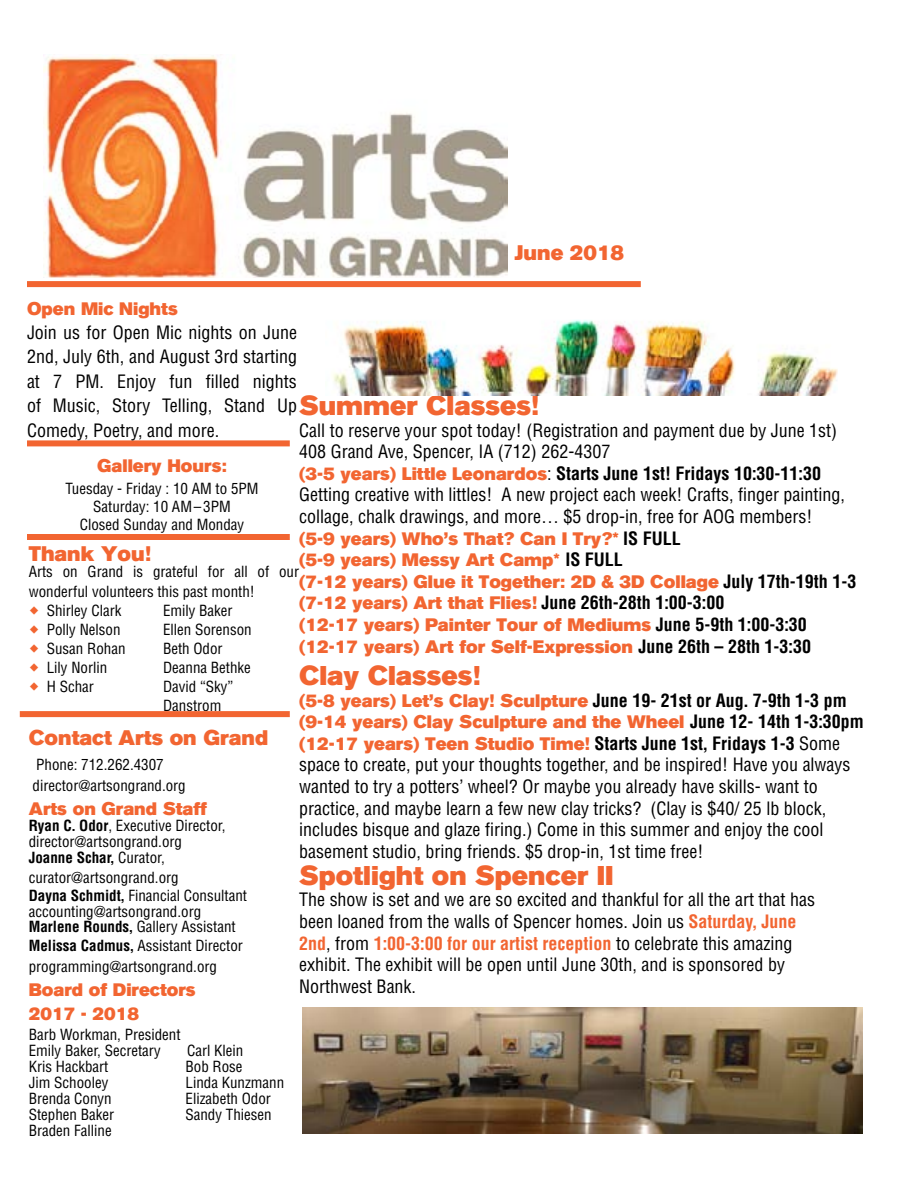
<style>
.page{position:relative;width:918px;height:1188px;background:#fff}
.page>*{position:absolute;margin:0;border:0;box-sizing:border-box;transform-origin:0 0}
.t1{font:27px "Akzidenz Grotesk BE Super";color:#f26531}
.t2{font:21px "Akzidenz Grotesk BE Super";color:#f26531}
.t3{font:condensed 18px/21.6px "Helvetica";color:#000}
.t4{font:18px/21.6px "Akzidenz Grotesk BE Super";color:#f26531}
.t5{font:condensed 15px/15.9px "Helvetica";color:#000}
.s1{font-family:"Akzidenz Grotesk BE Super";font-stretch:normal;color:#f26531}
.s2{font-weight:700}
.s3{font-family:"Helvetica";font-weight:700;font-stretch:condensed;color:#000}
.s4{font-family:"Helvetica";font-stretch:condensed;color:#000}
.s5{font-weight:700;color:#f26531}
</style>
<div class="page">
<div style="left:27px;top:440px;width:263px;height:6px;background:#f26531"></div>
<img style="left:44px;top:54px;width:464px;height:223px">
<div style="left:20px;top:711px;width:270px;height:6px;background:#f26531"></div>
<div style="left:27px;top:534px;width:263px;height:6px;background:#f26531"></div>
<div style="left:27px;top:281px;width:614px;height:6px;background:#f26531"></div>
<img style="left:332px;top:320px;width:506px;height:76px">
<img style="left:302px;top:1008px;width:560px;height:126px">
<p class="t2" style="left:515px;top:240px;width:111px">June 2018</p>
<p class="t4" style="left:27px;top:298px;width:152px">Open Mic Nights</p>
<p class="t3" style="left:27px;top:320px;width:272px;line-height:24.5px;text-align:justify">Join us for Open Mic nights on June 2nd, July 6th, and August 3rd starting at 7 PM. Enjoy fun filled nights of Music, Story Telling, Stand Up Comedy, Poetry, and more.</p>
<p class="t4" style="left:97px;top:455px;width:131px">Gallery Hours:</p>
<p class="t5" style="left:66px;top:479px;width:195px;line-height:18px;text-align:center">Tuesday - Friday : 10 AM to 5PM<br>Saturday: 10 AM– 3PM<br>Closed Sunday and Monday</p>
<h1 class="t1" style="left:299px;top:390px;width:241px">Summer Classes!</h1>
<p class="t3" style="left:299px;top:419px;width:547px">Call to reserve your spot today! (Registration and payment due by June 1st)<br>408 Grand Ave, Spencer, IA (712) 262-4307<br><span class="s1">(3-5 years) Little Leonardos</span>: <span class="s2">Starts June 1st! Fridays 10:30-11:30<br></span>Getting creative with littles! A new project each week! Crafts, finger painting, collage, chalk drawings, and more… $5 drop-in, free for AOG members!</p>
<p class="t4" style="left:299px;top:528px;width:559px">(5-9 years) Who’s That? Can I Try?* <span class="s3">IS FULL<br></span>(5-9 years) Messy Art Camp* <span class="s3">IS FULL<br></span>(7-12 years) Glue it Together: 2D &amp; 3D Collage <span class="s3">July 17th-19th 1-3 </span>(7-12 years) Art that Flies! <span class="s3">June 26th-28th 1:00-3:00<br></span>(12-17 years) Painter Tour of Mediums <span class="s3">June 5-9th 1:00-3:30 </span>(12-17 years) Art for Self-Expression <span class="s3">June 26th – 28th 1-3:30</span></p>
<h1 class="t1" style="left:299px;top:660px;width:183px">Clay Classes!</h1>
<p class="t4" style="left:299px;top:690px;width:566px">(5-8 years) Let’s Clay! Sculpture <span class="s3">June 19- 21st or Aug. 7-9th 1-3 pm </span>(9-14 years) Clay Sculpture and the Wheel <span class="s3">June 12- 14th 1-3:30pm </span>(12-17 years) Teen Studio Time! <span class="s3">Starts June 1st, Fridays 1-3</span> <span class="s4">Some</span></p>
<p class="t3" style="left:299px;top:754px;width:553px">space to create, put your thoughts together, and be inspired! Have you always wanted to try a potters’ wheel? Or maybe you already have skills- want to practice, and maybe learn a few new clay tricks? (Clay is $40/ 25 lb block, includes bisque and glaze firing.) Come in this summer and enjoy the cool basement studio, bring friends. $5 drop-in, 1st time free!</p>
<h1 class="t1" style="left:299px;top:860px;width:316px">Spotlight on Spencer II</h1>
<p class="t3" style="left:299px;top:889px;width:517px">The show is set and we are so excited and thankful for all the art that has been loaned from the walls of Spencer homes. Join us <span class="s5">Saturday, June 2nd</span>, from <span class="s5">1:00-3:00 for our artist reception</span> to celebrate this amazing exhibit. The exhibit will be open until June 30th, and is sponsored by Northwest Bank.</p>
<p class="t2" style="left:29px;top:542px;width:124px">Thank You!</p>
<p class="t5" style="left:29px;top:564px;width:272px">Arts on Grand is grateful for all of our</p>
<p class="t5" style="left:29px;top:583px;width:228px">wonderful volunteers this past month!</p>
<p class="t5" style="left:47px;top:602px;width:76px">Shirley Clark</p>
<p class="t5" style="left:163px;top:602px;width:71px">Emily Baker</p>
<p class="t5" style="left:47px;top:621px;width:75px">Polly Nelson</p>
<p class="t5" style="left:163px;top:621px;width:90px">Ellen Sorenson</p>
<p class="t5" style="left:47px;top:640px;width:80px">Susan Rohan</p>
<p class="t5" style="left:163px;top:640px;width:61px">Beth Odor</p>
<p class="t5" style="left:47px;top:659px;width:62px">Lily Norlin</p>
<p class="t5" style="left:163px;top:659px;width:89px">Deanna Bethke</p>
<p class="t5" style="left:47px;top:678px;width:49px">H Schar</p>
<p class="t5" style="left:163px;top:677px;width:72px;line-height:19px">David “Sky”<br>Danstrom</p>
<p class="t2" style="left:29px;top:726px;width:241px">Contact Arts on Grand</p>
<p class="t5" style="left:33px;top:754px;width:155px;line-height:20.4px">Phone: 712.262.4307 director@artsongrand.org</p>
<p class="t4" style="left:29px;top:798px;width:180px">Arts on Grand Staff</p>
<p class="t5" style="left:29px;top:817px;width:198px"><span class="s2">Ryan C. Odor</span>, Executive Director, director@artsongrand.org<br><span class="s2">Joanne Schar,</span> Curator,</p>
<p class="t5" style="left:29px;top:869px;width:220px;line-height:17.4px">curator@artsongrand.org<br><span class="s2">Dayna Schmidt,</span> Financial Consultant</p>
<p class="t5" style="left:29px;top:903px;width:208px">accounting@artsongrand.org<br><span class="s2">Marlene Rounds,</span> Gallery Assistant</p>
<p class="t5" style="left:29px;top:935px;width:216px;line-height:20.4px"><span class="s2">Melissa Cadmus,</span> Assistant Director programming@artsongrand.org</p>
<p class="t4" style="left:29px;top:978px;width:168px;line-height:24px">Board of Directors<br>2017 - 2018</p>
<p class="t5" style="left:29px;top:1027px;width:153px">Barb Workman, President<br>Emily Baker, Secretary</p>
<p class="t5" style="left:187px;top:1043px;width:58px">Carl Klein</p>
<p class="t5" style="left:29px;top:1059px;width:81px">Kris Hackbart</p>
<p class="t5" style="left:186px;top:1059px;width:59px">Bob Rose</p>
<p class="t5" style="left:29px;top:1075px;width:81px">Jim Schooley</p>
<p class="t5" style="left:186px;top:1075px;width:100px">Linda Kunzmann</p>
<p class="t5" style="left:29px;top:1090px;width:84px">Brenda Conyn</p>
<p class="t5" style="left:186px;top:1090px;width:87px">Elizabeth Odor</p>
<p class="t5" style="left:29px;top:1106px;width:87px">Stephen Baker</p>
<p class="t5" style="left:185px;top:1106px;width:88px">Sandy Thiesen</p>
<p class="t5" style="left:29px;top:1122px;width:84px">Braden Falline</p>
</div>
